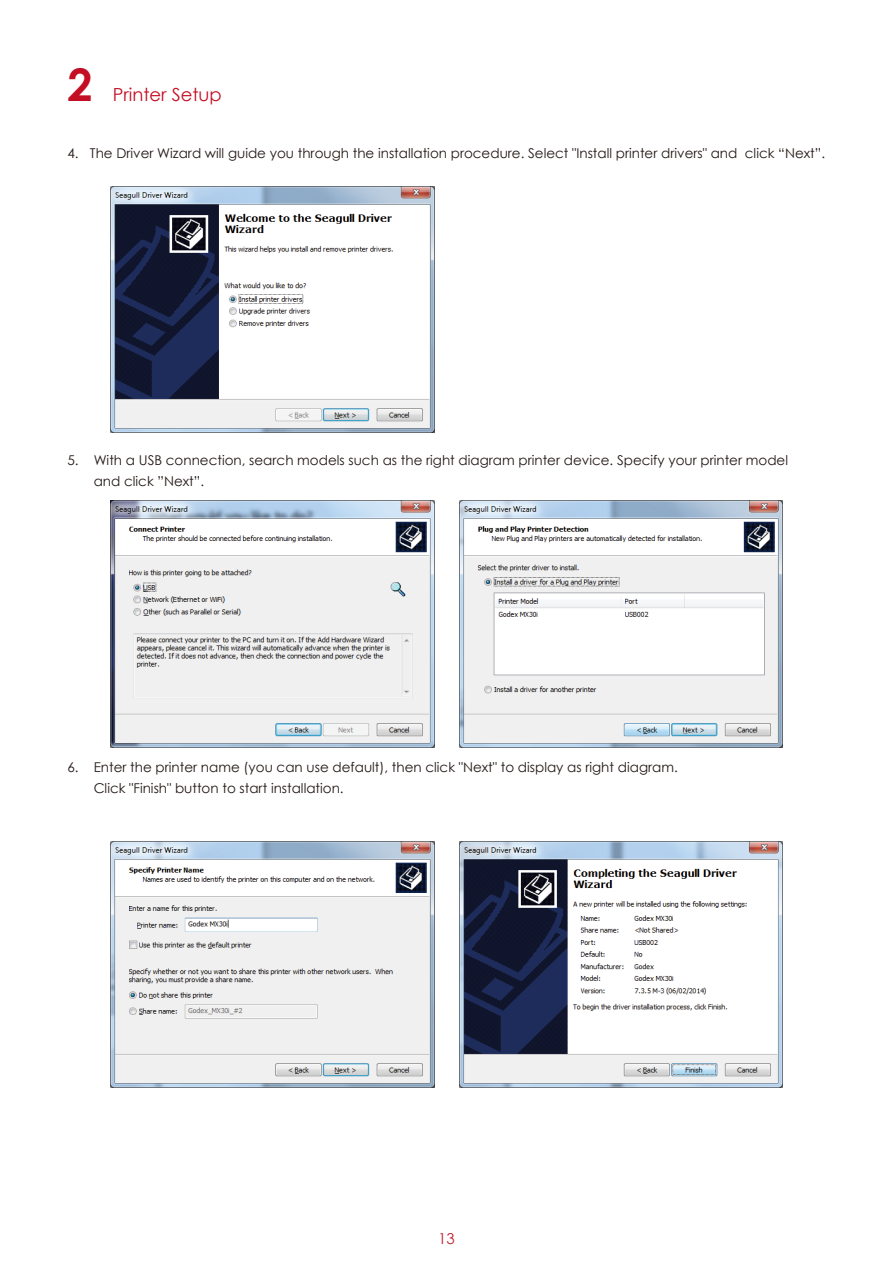
<style>
.page{position:relative;width:893px;height:1263px;background:#fff}
.page>*{position:absolute;margin:0;border:0;box-sizing:border-box;transform-origin:0 0}
.t1{font:700 45px "Century Gothic";color:#c30e23}
.t2{font:18px "Century Gothic";color:#c30e23}
.t3{font:15px "Century Gothic";color:#c01e2d}
.t4{font:13.5px/21px "Century Gothic";color:#231815}
</style>
<div class="page">
<img style="left:111px;top:186px;width:323px;height:247px">
<img style="left:111px;top:501px;width:323px;height:246px">
<img style="left:460px;top:501px;width:323px;height:246px">
<img style="left:111px;top:841px;width:323px;height:247px">
<img style="left:460px;top:841px;width:323px;height:247px">
<div style="left:673px;top:912px;width:16px;height:12px;background:#fff"></div>
<h1 class="t1" style="left:68px;top:51px;width:27px">2</h1>
<h2 class="t2" style="left:113px;top:82px;width:110px">Printer Setup</h2>
<p class="t4" style="left:68px;top:142px;width:759px">4. The Driver Wizard will guide you through the installation procedure. Select "Install printer drivers" and click “Next”.</p>
<p class="t4" style="left:94px;top:450px;width:696px;text-indent:-26px">5. With a USB connection, search models such as the right diagram printer device. Specify your printer model and click ”Next”.</p>
<p class="t4" style="left:94px;top:756px;width:586px;text-indent:-26px">6. Enter the printer name (you can use default), then click "Next" to display as right diagram.<br>Click "Finish" button to start installation.</p>
<p class="t3" style="left:438px;top:1228px;width:18px">13</p>
</div>
